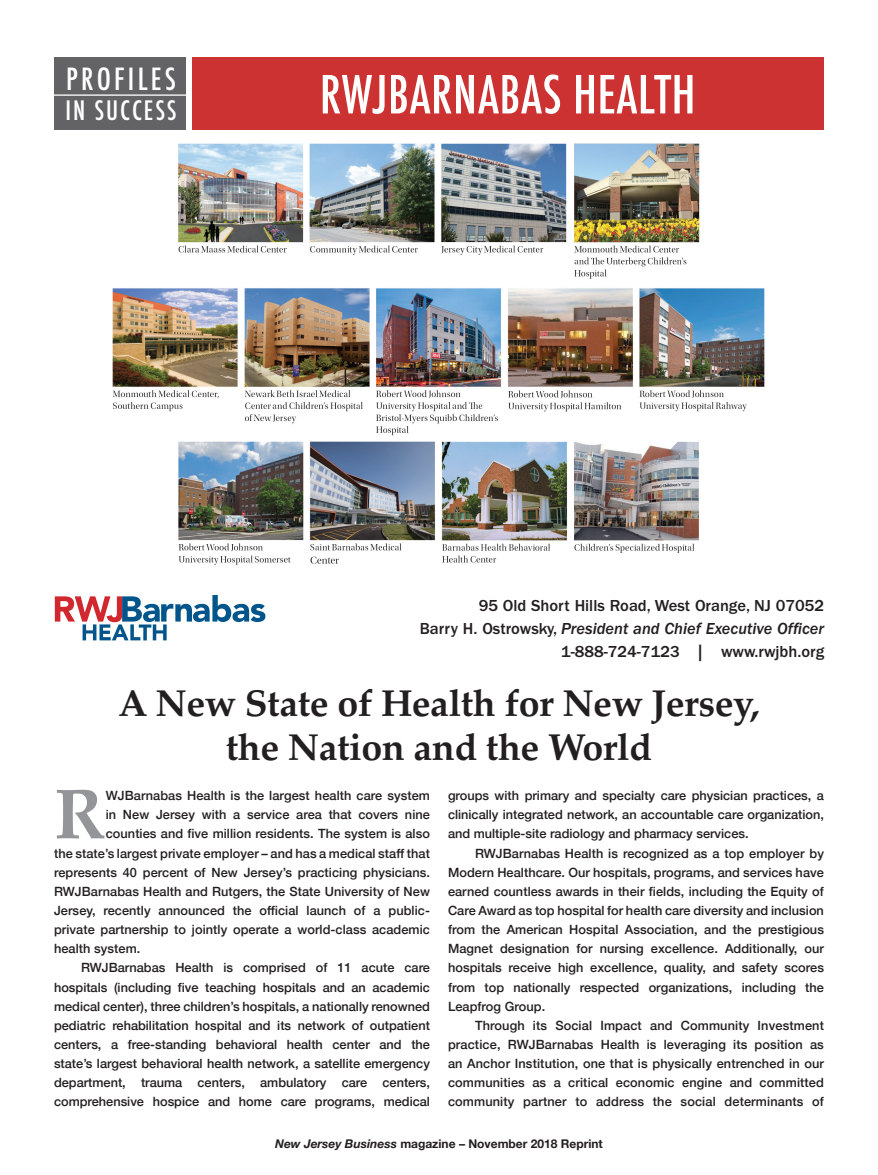
<style>
.page{position:relative;width:878px;height:1175px;background:#fff}
.page>*{position:absolute;margin:0;border:0;box-sizing:border-box;transform-origin:0 0}
.t1{font:700 71.1px "Palatino";color:#939598}
.t2{font:500 condensed 51px "Futura";letter-spacing:.01em;color:#fff}
.t3{font:700 37.5px/43.5px "Palatino";letter-spacing:-.01em;color:#231f20;text-align:center}
.t4{font:500 condensed 29.7px "Futura";letter-spacing:.11em;color:#fff}
.t5{font:500 condensed 25.95px "Futura";letter-spacing:.075em;color:#fff}
.t6{font:500 16.5px "ITC Franklin Gothic Std";color:#231f20}
.t7{font:16.5px "ITC Franklin Gothic Std Med It";color:#231f20}
.t8{font:500 12.75px/19.2px "Helvetica Neue";letter-spacing:.005em;color:#231f20;text-align:justify}
.t9{font:700 12px "Helvetica Neue";color:#231f20}
.s1{font-family:"ITC Franklin Gothic Std";font-weight:500}
.s2{font-style:italic}
</style>
<div class="page">
<div style="left:54px;top:58px;width:132px;height:72px;background:#636366"></div>
<hr style="left:0;top:94px;width:192px;height:2px;background:#fff">
<div style="left:192px;top:58px;width:632px;height:72px;background:#cd3232"></div>
<img style="left:112px;top:143px;width:653px;height:422px">
<svg style="left:55px;top:595px;width:210px;height:45px"></svg>
<h3 class="t4" style="left:66px;top:60px;width:111px">PROFILES</h3>
<h3 class="t5" style="left:65px;top:94px;width:113px">IN SUCCESS</h3>
<h2 class="t2" style="left:320px;top:62px;width:377px">RWJBARNABAS HEALTH</h2>
<p class="t6" style="left:478px;top:596px;width:347px">95 Old Short Hills Road, West Orange, NJ 07052</p>
<p class="t7" style="left:420px;top:619px;width:406px"><span class="s1">Barry H. Ostrowsky,</span> President and Chief Executive Officer</p>
<p class="t6" style="left:561px;top:642px;width:265px">1-888-724-7123 | www.rwjbh.org</p>
<h3 class="t3" style="left:118px;top:680px;width:642px">A New State of Health for New Jersey, the Nation and the World</h3>
<h1 class="t1" style="left:54px;top:753px;width:53px">R</h1>
<p class="t8" style="left:106px;top:785px;width:326px">WJBarnabas Health is the largest health care system</p>
<p class="t8" style="left:106px;top:804px;width:326px">in New Jersey with a service area that covers nine</p>
<p class="t8" style="left:106px;top:823px;width:326px">counties and five million residents. The system is also</p>
<p class="t8" style="left:54px;top:842px;width:377px">the state’s largest private employer – and has a medical staff that</p>
<p class="t8" style="left:54px;top:861px;width:377px">represents 40 percent of New Jersey’s practicing physicians.</p>
<p class="t8" style="left:54px;top:880px;width:377px">RWJBarnabas Health and Rutgers, the State University of New</p>
<p class="t8" style="left:54px;top:899px;width:377px">Jersey, recently announced the official launch of a public-</p>
<p class="t8" style="left:54px;top:919px;width:377px">private partnership to jointly operate a world-class academic</p>
<p class="t8" style="left:54px;top:938px;width:88px">health system.</p>
<p class="t8" style="left:81px;top:957px;width:350px">RWJBarnabas Health is comprised of 11 acute care</p>
<p class="t8" style="left:54px;top:976px;width:377px">hospitals (including five teaching hospitals and an academic</p>
<p class="t8" style="left:54px;top:995px;width:377px">medical center), three children’s hospitals, a nationally renowned</p>
<p class="t8" style="left:54px;top:1014px;width:377px">pediatric rehabilitation hospital and its network of outpatient</p>
<p class="t8" style="left:54px;top:1033px;width:377px">centers, a free-standing behavioral health center and the</p>
<p class="t8" style="left:54px;top:1052px;width:377px">state’s largest behavioral health network, a satellite emergency</p>
<p class="t8" style="left:54px;top:1072px;width:377px">department, trauma centers, ambulatory care centers,</p>
<p class="t8" style="left:54px;top:1091px;width:377px">comprehensive hospice and home care programs, medical</p>
<p class="t8" style="left:448px;top:785px;width:377px">groups with primary and specialty care physician practices, a clinically integrated network, an accountable care organization, and multiple-site radiology and pharmacy services.</p>
<p class="t8" style="left:448px;top:842px;width:377px;text-indent:27px">RWJBarnabas Health is recognized as a top employer by Modern Healthcare. Our hospitals, programs, and services have earned countless awards in their fields, including the Equity of Care Award as top hospital for health care diversity and inclusion from the American Hospital Association, and the prestigious Magnet designation for nursing excellence. Additionally, our hospitals receive high excellence, quality, and safety scores from top nationally respected organizations, including the Leapfrog Group.</p>
<p class="t8" style="left:448px;top:1014px;width:377px;text-indent:27px">Through its Social Impact and Community Investment practice, RWJBarnabas Health is leveraging its position as an Anchor Institution, one that is physically entrenched in our communities as a critical economic engine and committed community partner to address the social determinants of</p>
<p class="t9" style="left:275px;top:1134px;width:329px"><span class="s2">New Jersey Business</span> magazine – November 2018 Reprint</p>
</div>
